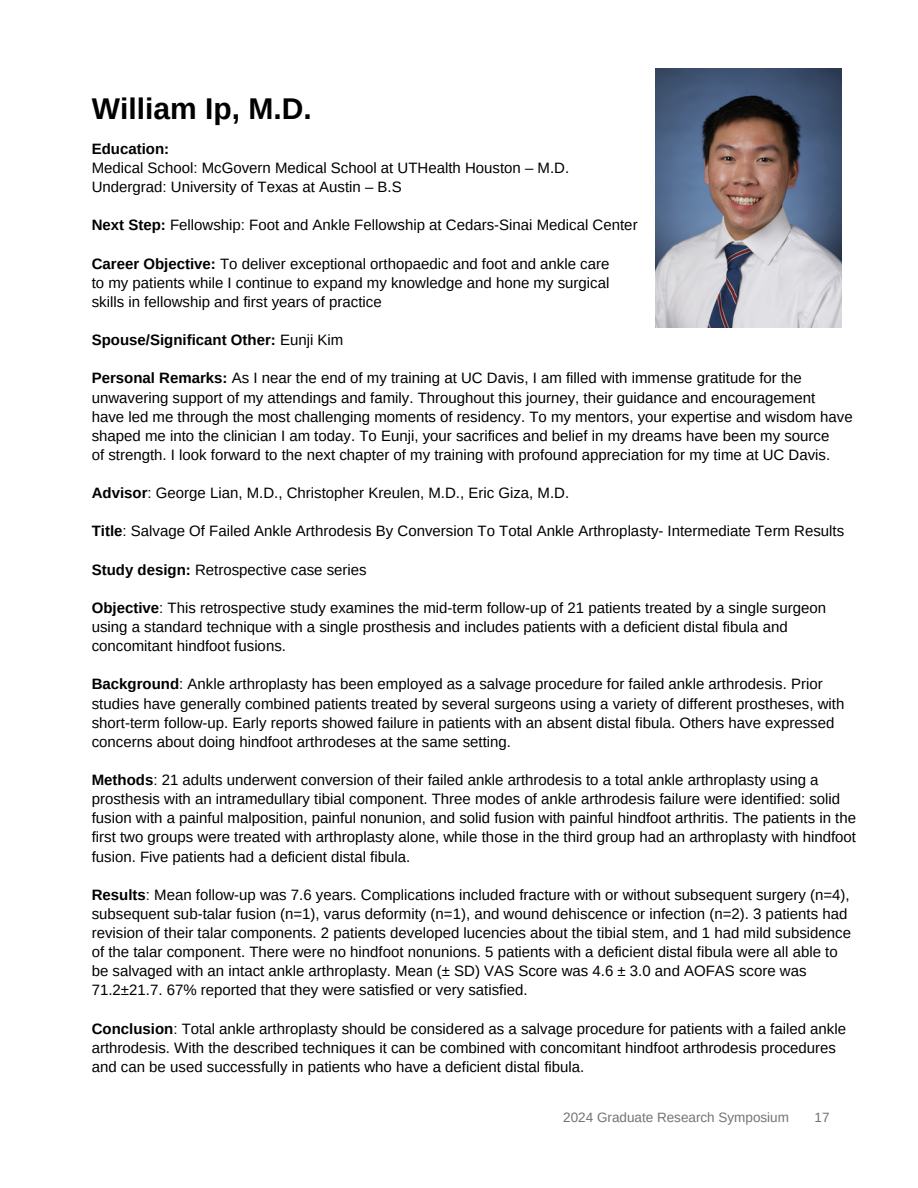
<style>
.page{position:relative;width:918px;height:1188px;background:#fff}
.page>*{position:absolute;margin:0;border:0;box-sizing:border-box;transform-origin:0 0}
.t1{font:700 30px "Arimo";color:#000}
.t2{font:15px/19.2px "Arimo";color:#000}
.t3{font:700 15px "Arimo";color:#000}
.t4{font:13.5px "Arimo";color:#737373}
.s1{font-weight:700}
.s2{font-weight:400}
</style>
<div class="page">
<img style="left:656px;top:69px;width:185px;height:259px">
<h2 class="t1" style="left:92px;top:92px;width:221px">William Ip, M.D.</h2>
<p class="t2" style="left:92px;top:139px;width:479px"><span class="s1">Education:<br></span>Medical School: McGovern Medical School at UTHealth Houston – M.D.<br>Undergrad: University of Texas at Austin – B.S</p>
<h1 class="t2" style="left:92px;top:216px;width:547px"><span class="s1">Next Step:</span> Fellowship: Foot and Ankle Fellowship at Cedars-Sinai Medical Center</h1>
<h2 class="t2" style="left:92px;top:254px;width:519px;text-align:justify"><span class="s1">Career Objective:</span> To deliver exceptional orthopaedic and foot and ankle care to my patients while I continue to expand my knowledge and hone my surgical skills in fellowship and first years of practice</h2>
<h2 class="t3" style="left:92px;top:332px;width:253px">Spouse/Significant Other: <span class="s2">Eunji Kim</span></h2>
<h2 class="t2" style="left:92px;top:369px;width:712px"><span class="s1">Personal Remarks:</span> As I near the end of my training at UC Davis, I am filled with immense gratitude for the</h2>
<h2 class="t2" style="left:92px;top:388px;width:762px">unwavering support of my attendings and family. Throughout this journey, their guidance and encouragement<br>have led me through the most challenging moments of residency. To my mentors, your expertise and wisdom have shaped me into the clinician I am today. To Eunji, your sacrifices and belief in my dreams have been my source<br>of strength. I look forward to the next chapter of my training with profound appreciation for my time at UC Davis.</h2>
<h2 class="t2" style="left:92px;top:483px;width:479px"><span class="s1">Advisor</span>: George Lian, M.D., Christopher Kreulen, M.D., Eric Giza, M.D.</h2>
<h2 class="t2" style="left:92px;top:522px;width:754px"><span class="s1">Title</span>: Salvage Of Failed Ankle Arthrodesis By Conversion To Total Ankle Arthroplasty- Intermediate Term Results</h2>
<h2 class="t2" style="left:92px;top:560px;width:276px"><span class="s1">Study design:</span> Retrospective case series</h2>
<h2 class="t2" style="left:92px;top:598px;width:736px"><span class="s1">Objective</span>: This retrospective study examines the mid-term follow-up of 21 patients treated by a single surgeon using a standard technique with a single prosthesis and includes patients with a deficient distal fibula and concomitant hindfoot fusions.</h2>
<h2 class="t2" style="left:92px;top:675px;width:754px"><span class="s1">Background</span>: Ankle arthroplasty has been employed as a salvage procedure for failed ankle arthrodesis. Prior studies have generally combined patients treated by several surgeons using a variety of different prostheses, with short-term follow-up. Early reports showed failure in patients with an absent distal fibula. Others have expressed concerns about doing hindfoot arthrodeses at the same setting.</h2>
<h2 class="t2" style="left:92px;top:770px;width:766px"><span class="s1">Methods</span>: 21 adults underwent conversion of their failed ankle arthrodesis to a total ankle arthroplasty using a prosthesis with an intramedullary tibial component. Three modes of ankle arthrodesis failure were identified: solid fusion with a painful malposition, painful nonunion, and solid fusion with painful hindfoot arthritis. The patients in the first two groups were treated with arthroplasty alone, while those in the third group had an arthroplasty with hindfoot fusion. Five patients had a deficient distal fibula.</h2>
<h2 class="t2" style="left:92px;top:885px;width:761px"><span class="s1">Results</span>: Mean follow-up was 7.6 years. Complications included fracture with or without subsequent surgery (n=4), subsequent sub-talar fusion (n=1), varus deformity (n=1), and wound dehiscence or infection (n=2). 3 patients had revision of their talar components. 2 patients developed lucencies about the tibial stem, and 1 had mild subsidence of the talar component. There were no hindfoot nonunions. 5 patients with a deficient distal fibula were all able to be salvaged with an intact ankle arthroplasty. Mean (± SD) VAS Score was 4.6 ± 3.0 and AOFAS score was 71.2±21.7. 67% reported that they were satisfied or very satisfied.</h2>
<h2 class="t2" style="left:92px;top:1019px;width:756px"><span class="s1">Conclusion</span>: Total ankle arthroplasty should be considered as a salvage procedure for patients with a failed ankle arthrodesis. With the described techniques it can be combined with concomitant hindfoot arthrodesis procedures and can be used successfully in patients who have a deficient distal fibula.</h2>
<p class="t4" style="left:563px;top:1109px;width:227px">2024 Graduate Research Symposium</p>
<h2 class="t4" style="left:815px;top:1109px;width:17px">17</h2>
</div>
